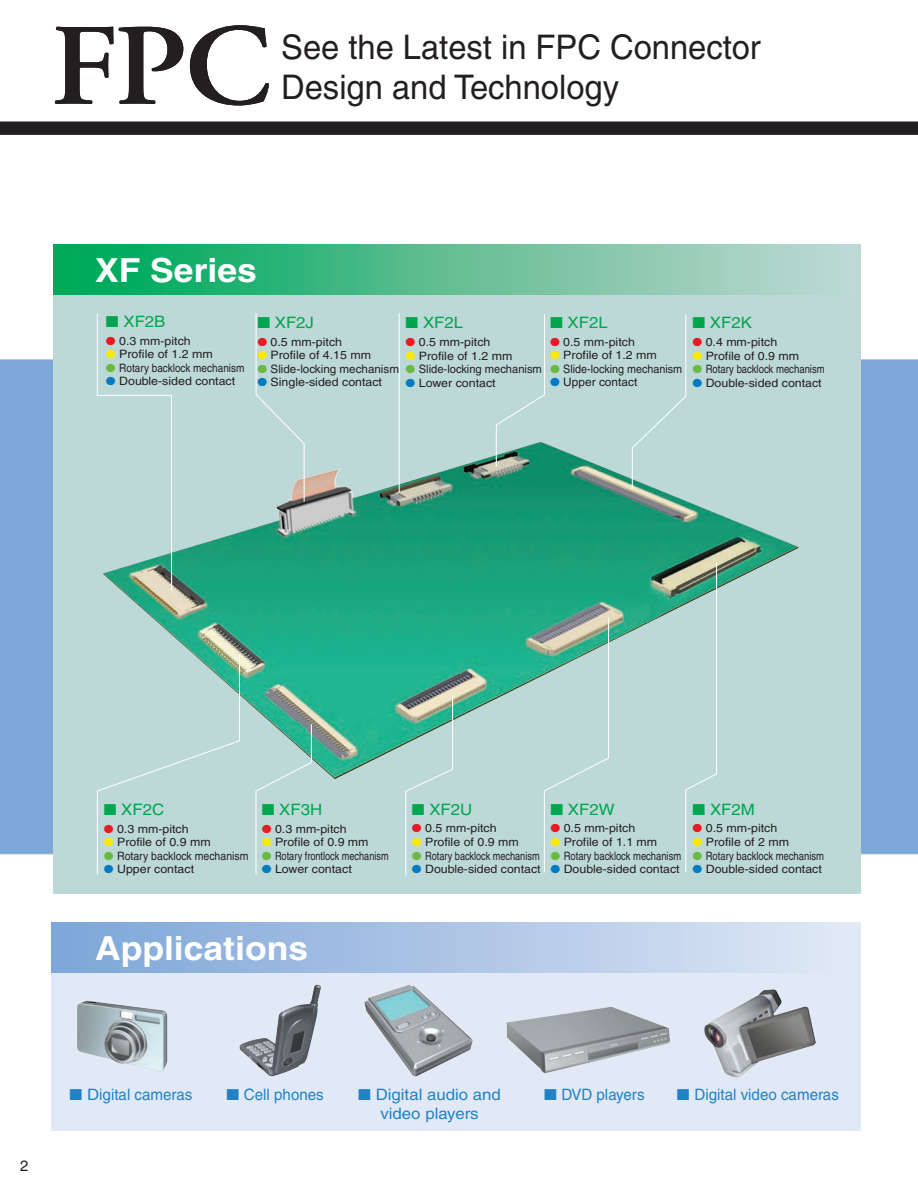
<style>
.page{position:relative;width:918px;height:1188px;background:#fff}
.page>*{position:absolute;margin:0;border:0;box-sizing:border-box;transform-origin:0 0}
.t1{font:33.9px/40.7px "Helvetica";color:#231f20;scale:.96 1}
.t2{font:700 33.15px "Helvetica";color:#fff;scale:1.07 1}
.t3{font:15.75px "Helvetica";color:#00a54f;scale:1.07 1}
.t4{font:15.75px/18.9px "Helvetica";color:#2282c5;text-align:center;scale:1.07 1}
.t5{font:15.75px "Helvetica";color:#2282c5;scale:.96 1}
.t6{font:15px "Helvetica";color:#231f20}
.t7{font:11.55px "Helvetica";color:#231f20;scale:1.07 1}
.t8{font:11.55px "Helvetica";color:#231f20;scale:.79 1}
.t9{font:11.55px "Helvetica";color:#231f20;scale:.82 1}
.t10{font:11.55px "Helvetica";color:#231f20}
.t11{font:11.55px "Helvetica";color:#231f20;scale:.87 1}
.t12{font:11.55px "Helvetica";color:#231f20;scale:.91 1}
.t13{font:11.55px "Helvetica";color:#231f20;scale:.81 1}
.t14{font:11.55px "Helvetica";color:#231f20;scale:.93 1}
.t15{font:11.55px "Helvetica";color:#231f20;scale:.96 1}
.s1{color:#e71b22}
.s2{color:#f9ea01}
.s3{color:#6ab942}
.s4{color:#007ac0}
</style>
<div class="page">
<div style="left:0;top:359px;width:917px;height:495px;background:#7ca7d8"></div>
<div style="left:54px;top:244px;width:806px;height:650px;background:#bdd9d7"></div>
<img style="left:717px;top:513px;width:81px;height:76px">
<div style="left:53px;top:244px;width:800px;height:50px;background:linear-gradient(to right,#00a654,#c6d8d4)"></div>
<svg style="left:0;top:45px;width:917px;height:90px"></svg>
<svg style="left:96px;top:313px;width:302px;height:562px"></svg>
<div style="left:51px;top:922px;width:809px;height:208px;background:#e1e9f6"></div>
<div style="left:51px;top:922px;width:800px;height:50px;background:linear-gradient(to right,#7ca5d7,#e0e7f5)"></div>
<img style="left:704px;top:989px;width:111px;height:88px">
<img style="left:397px;top:999px;width:75px;height:77px">
<img style="left:506px;top:1006px;width:163px;height:67px">
<img style="left:239px;top:984px;width:82px;height:92px">
<img style="left:77px;top:1001px;width:90px;height:70px">
<svg style="left:398px;top:313px;width:319px;height:562px"></svg>
<svg style="left:55px;top:27px;width:128px;height:77px"></svg>
<svg style="left:190px;top:25px;width:79px;height:80px"></svg>
<h1 class="t1" style="left:281px;top:30px;width:501px">See the Latest in FPC Connector<br>Design and Technology</h1>
<h2 class="t2" style="left:95px;top:258px;width:153px">XF Series</h2>
<h3 class="t3" style="left:106px;top:315px;width:57px">■ XF2B</h3>
<p class="t7" style="left:106px;top:336px;width:81px"><span class="s1">●</span> 0.3 mm-pitch</p>
<p class="t7" style="left:106px;top:350px;width:101px"><span class="s2">●</span> Profile of 1.2 mm</p>
<p class="t11" style="left:106px;top:363px;width:161px"><span class="s3">●</span> Rotary backlock mechanism</p>
<p class="t7" style="left:106px;top:377px;width:122px"><span class="s4">●</span> Double-sided contact</p>
<h3 class="t3" style="left:257px;top:316px;width:54px">■ XF2J</h3>
<p class="t7" style="left:257px;top:337px;width:81px"><span class="s1">●</span> 0.5 mm-pitch</p>
<p class="t7" style="left:257px;top:351px;width:108px"><span class="s2">●</span> Profile of 4.15 mm</p>
<p class="t10" style="left:257px;top:364px;width:143px"><span class="s3">●</span> Slide-locking mechanism</p>
<p class="t7" style="left:257px;top:378px;width:118px"><span class="s4">●</span> Single-sided contact</p>
<h3 class="t3" style="left:405px;top:317px;width:55px">■ XF2L</h3>
<p class="t7" style="left:405px;top:337px;width:81px"><span class="s1">●</span> 0.5 mm-pitch</p>
<p class="t7" style="left:405px;top:351px;width:101px"><span class="s2">●</span> Profile of 1.2 mm</p>
<p class="t15" style="left:405px;top:365px;width:143px"><span class="s3">●</span> Slide-locking mechanism</p>
<p class="t7" style="left:405px;top:378px;width:86px"><span class="s4">●</span> Lower contact</p>
<h3 class="t3" style="left:550px;top:316px;width:55px">■ XF2L</h3>
<p class="t7" style="left:550px;top:337px;width:81px"><span class="s1">●</span> 0.5 mm-pitch</p>
<p class="t7" style="left:550px;top:351px;width:101px"><span class="s2">●</span> Profile of 1.2 mm</p>
<p class="t14" style="left:550px;top:364px;width:143px"><span class="s3">●</span> Slide-locking mechanism</p>
<p class="t10" style="left:550px;top:378px;width:89px"><span class="s4">●</span> Upper contact</p>
<h3 class="t3" style="left:692px;top:317px;width:57px">■ XF2K</h3>
<p class="t7" style="left:692px;top:338px;width:81px"><span class="s1">●</span> 0.4 mm-pitch</p>
<p class="t7" style="left:692px;top:351px;width:101px"><span class="s2">●</span> Profile of 0.9 mm</p>
<p class="t9" style="left:692px;top:365px;width:163px"><span class="s3">●</span> Rotary backlock mechanism</p>
<p class="t7" style="left:692px;top:378px;width:122px"><span class="s4">●</span> Double-sided contact</p>
<h3 class="t3" style="left:104px;top:803px;width:58px">■ XF2C</h3>
<p class="t7" style="left:104px;top:824px;width:81px"><span class="s1">●</span> 0.3 mm-pitch</p>
<p class="t7" style="left:104px;top:837px;width:101px"><span class="s2">●</span> Profile of 0.9 mm</p>
<p class="t12" style="left:104px;top:851px;width:160px"><span class="s3">●</span> Rotary backlock mechanism</p>
<p class="t7" style="left:104px;top:864px;width:86px"><span class="s4">●</span> Upper contact</p>
<h3 class="t3" style="left:262px;top:803px;width:58px">■ XF3H</h3>
<p class="t7" style="left:262px;top:824px;width:81px"><span class="s1">●</span> 0.3 mm-pitch</p>
<p class="t7" style="left:262px;top:837px;width:101px"><span class="s2">●</span> Profile of 0.9 mm</p>
<p class="t8" style="left:262px;top:851px;width:162px"><span class="s3">●</span> Rotary frontlock mechanism</p>
<p class="t7" style="left:262px;top:864px;width:86px"><span class="s4">●</span> Lower contact</p>
<h2 class="t2" style="left:95px;top:936px;width:201px">Applications</h2>
<h3 class="t3" style="left:412px;top:803px;width:58px">■ XF2U</h3>
<p class="t7" style="left:412px;top:824px;width:81px"><span class="s1">●</span> 0.5 mm-pitch</p>
<p class="t7" style="left:412px;top:837px;width:101px"><span class="s2">●</span> Profile of 0.9 mm</p>
<p class="t8" style="left:412px;top:851px;width:163px"><span class="s3">●</span> Rotary backlock mechanism</p>
<p class="t7" style="left:412px;top:864px;width:122px"><span class="s4">●</span> Double-sided contact</p>
<h3 class="t3" style="left:550px;top:803px;width:61px">■ XF2W</h3>
<p class="t7" style="left:550px;top:824px;width:81px"><span class="s1">●</span> 0.5 mm-pitch</p>
<p class="t7" style="left:550px;top:837px;width:101px"><span class="s2">●</span> Profile of 1.1 mm</p>
<p class="t13" style="left:550px;top:851px;width:163px"><span class="s3">●</span> Rotary backlock mechanism</p>
<p class="t7" style="left:550px;top:864px;width:122px"><span class="s4">●</span> Double-sided contact</p>
<h3 class="t3" style="left:692px;top:803px;width:60px">■ XF2M</h3>
<p class="t7" style="left:692px;top:824px;width:81px"><span class="s1">●</span> 0.5 mm-pitch</p>
<p class="t7" style="left:692px;top:837px;width:92px"><span class="s2">●</span> Profile of 2 mm</p>
<p class="t9" style="left:692px;top:851px;width:162px"><span class="s3">●</span> Rotary backlock mechanism</p>
<p class="t7" style="left:692px;top:864px;width:122px"><span class="s4">●</span> Double-sided contact</p>
<p class="t6" style="left:20px;top:1159px;width:10px">2</p>
<h3 class="t4" style="left:70px;top:1086px;width:116px">■ Digital cameras</h3>
<h3 class="t5" style="left:226px;top:1088px;width:103px">■ Cell phones</h3>
<h3 class="t4" style="left:358px;top:1086px;width:135px">■ Digital audio and video players</h3>
<h3 class="t5" style="left:543px;top:1088px;width:106px">■ DVD players</h3>
<h3 class="t5" style="left:676px;top:1088px;width:170px">■ Digital video cameras</h3>
</div>
